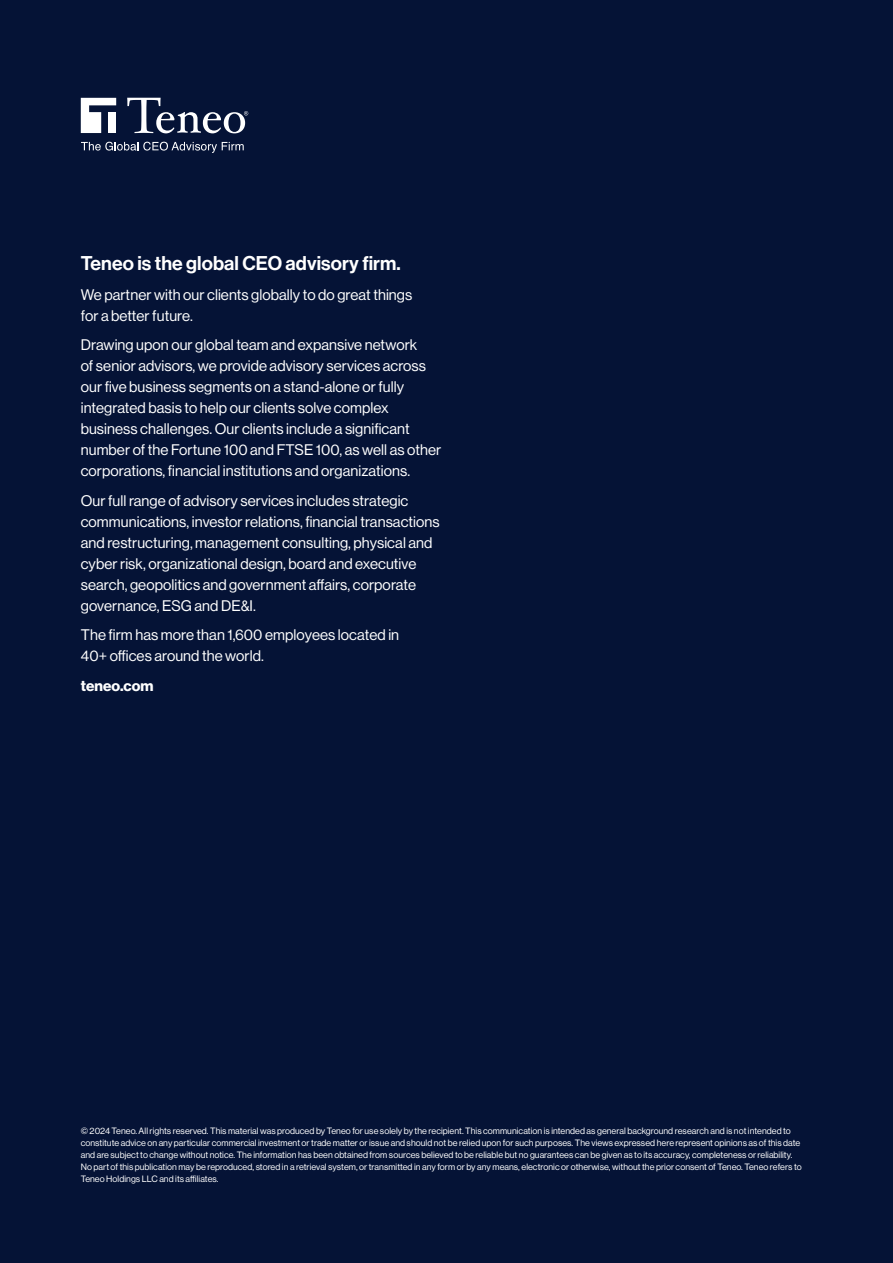
<style>
.page{position:relative;width:893px;height:1263px;background:#051336}
.page>*{position:absolute;margin:0;border:0;box-sizing:border-box;transform-origin:0 0}
.t1{font:19.5px "N Haas Grotesk DS Pro 65 Md";letter-spacing:.005em;color:#fff}
.t2{font:15px/21px "N Haas Grotesk DS Pro 55 Rg";letter-spacing:.005em;color:#fff}
.t3{font:15px "N Haas Grotesk DS Pro 75 Bd";letter-spacing:.005em;color:#fff}
.t4{font:9px/12px "N Haas Grotesk DS Pro 55 Rg";letter-spacing:.005em;color:#fff}
</style>
<div class="page">
<svg style="left:81px;top:98px;width:35px;height:35px"></svg>
<svg style="left:127px;top:98px;width:121px;height:35px"></svg>
<svg style="left:81px;top:142px;width:163px;height:11px"></svg>
<h1 class="t1" style="left:81px;top:252px;width:321px">Teneo is the global CEO advisory firm.</h1>
<p class="t2" style="left:81px;top:284px;width:333px">We partner with our clients globally to do great things for a better future.</p>
<p class="t2" style="left:81px;top:335px;width:362px">Drawing upon our global team and expansive network<br>of senior advisors, we provide advisory services across our five business segments on a stand-alone or fully integrated basis to help our clients solve complex business challenges. Our clients include a significant number of the Fortune 100 and FTSE 100, as well as other corporations, financial institutions and organizations.</p>
<p class="t2" style="left:81px;top:490px;width:360px">Our full range of advisory services includes strategic communications, investor relations, financial transactions and restructuring, management consulting, physical and cyber risk, organizational design, board and executive search, geopolitics and government affairs, corporate governance, ESG and DE&amp;I.</p>
<p class="t2" style="left:81px;top:625px;width:320px">The firm has more than 1,600 employees located in<br>40+ offices around the world.</p>
<p class="t3" style="left:81px;top:677px;width:74px">teneo.com</p>
<p class="t4" style="left:81px;top:1125px;width:722px">© 2024 Teneo. All rights reserved. This material was produced by Teneo for use solely by the recipient. This communication is intended as general background research and is not intended to constitute advice on any particular commercial investment or trade matter or issue and should not be relied upon for such purposes. The views expressed here represent opinions as of this date and are subject to change without notice. The information has been obtained from sources believed to be reliable but no guarantees can be given as to its accuracy, completeness or reliability.<br>No part of this publication may be reproduced, stored in a retrieval system, or transmitted in any form or by any means, electronic or otherwise, without the prior consent of Teneo. Teneo refers to Teneo Holdings LLC and its affiliates.</p>
</div>
